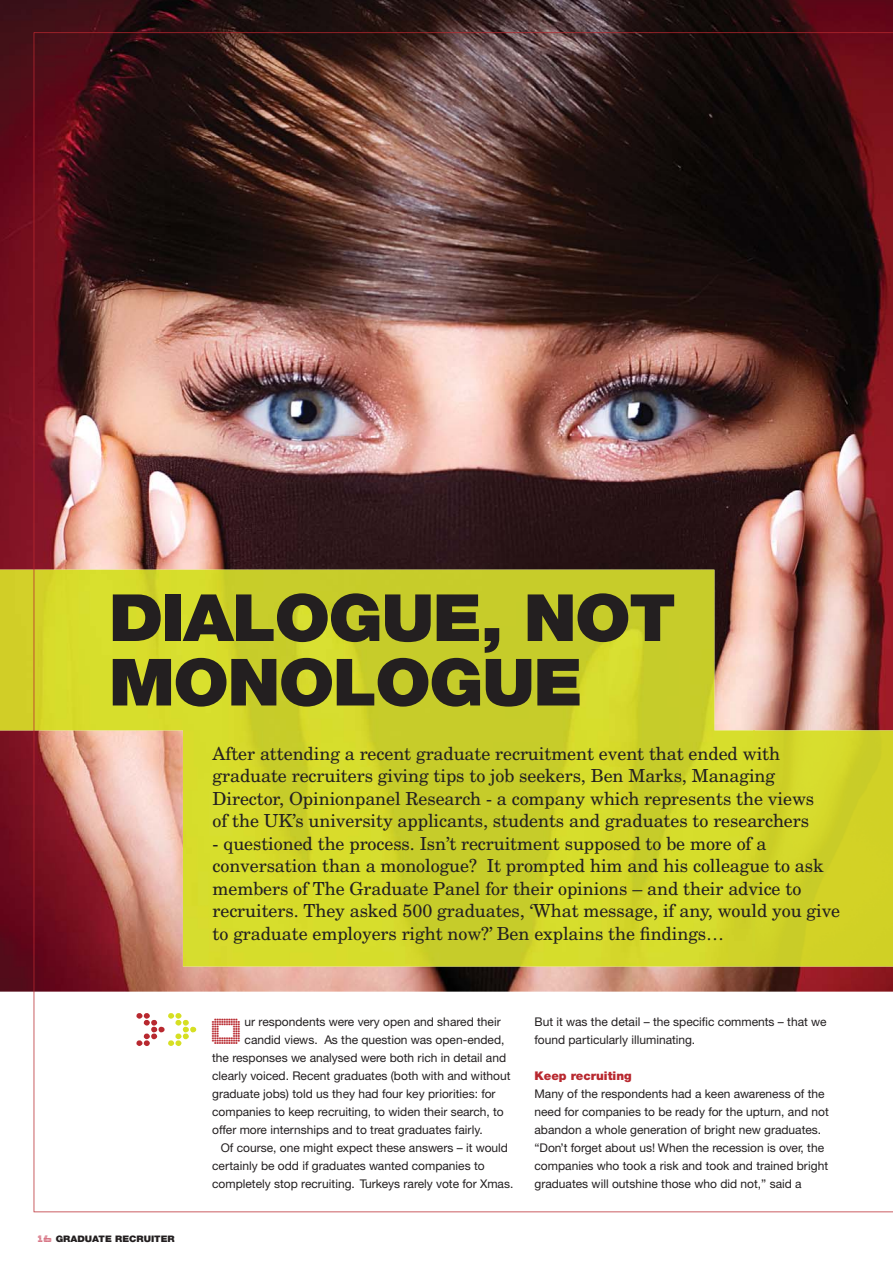
<style>
.page{position:relative;width:893px;height:1263px;background:#fff}
.page>*{position:absolute;margin:0;border:0;box-sizing:border-box;transform-origin:0 0}
.t1{font:120.45px "Clubland";color:#b8282f;scale:1.08 1}
.t2{font:900 65.1px/64.5px "Helvetica Neue CE";letter-spacing:-.025em;color:#231f20;scale:1.08 1}
.t3{font:41.4px "Clubland";color:#b8282f}
.t4{font:18px/22.5px "New Century Schlbk";letter-spacing:-.005em;color:#231f20}
.t5{font:12px/18px "Helvetica Neue CE";color:#231f20}
.t6{font:900 12px "Helvetica Neue CE";color:#b8282f}
.t7{font:900 9px "Helvetica Neue CE";color:#231f20;scale:1.08 1}
.s1{color:#d6df23}
.s2{font-family:"Clubland";font-weight:400;font-size:10.5px;color:#bd1833}
</style>
<div class="page">
<img style="left:0;top:0;width:893px;height:992px">
<img style="left:0;top:570px;width:34px;height:198px">
<img style="left:34px;top:32px;width:859px;height:1180px">
<h2 class="t2" style="left:109px;top:593px;width:526px">DIALOGUE, NOT<br>MONOLOGUE</h2>
<p class="t4" style="left:213px;top:744px;width:603px">After attending a recent graduate recruitment event that ended with graduate recruiters giving tips to job seekers, Ben Marks, Managing Director, Opinionpanel Research - a company which represents the views of the UK’s university applicants, students and graduates to researchers</p>
<p class="t4" style="left:213px;top:834px;width:629px">- questioned the process. Isn’t recruitment supposed to be more of a conversation than a monologue? It prompted him and his colleague to ask members of The Graduate Panel for their opinions – and their advice to recruiters. They asked 500 graduates, ‘What message, if any, would you give to graduate employers right now?’ Ben explains the findings…</p>
<h1 class="t1" style="left:136px;top:958px;width:66px">&gt;<span class="s1">&gt;</span></h1>
<h3 class="t3" style="left:212px;top:1007px;width:34px">O</h3>
<p class="t5" style="left:245px;top:1014px;width:258px">ur respondents were very open and shared their</p>
<p class="t5" style="left:245px;top:1032px;width:261px">candid views. As the question was open-ended,</p>
<p class="t5" style="left:212px;top:1050px;width:295px">the responses we analysed were both rich in detail and</p>
<p class="t5" style="left:212px;top:1068px;width:300px">clearly voiced. Recent graduates (both with and without</p>
<p class="t5" style="left:212px;top:1086px;width:285px">graduate jobs) told us they had four key priorities: for</p>
<p class="t5" style="left:212px;top:1104px;width:293px">companies to keep recruiting, to widen their search, to</p>
<p class="t5" style="left:212px;top:1122px;width:272px">offer more internships and to treat graduates fairly.</p>
<p class="t5" style="left:221px;top:1140px;width:289px">Of course, one might expect these answers – it would</p>
<p class="t5" style="left:212px;top:1158px;width:274px">certainly be odd if graduates wanted companies to</p>
<p class="t5" style="left:212px;top:1176px;width:303px">completely stop recruiting. Turkeys rarely vote for Xmas.</p>
<p class="t7" style="left:38px;top:1236px;width:128px"><span class="s2">16</span> GRADUATE RECRUITER</p>
<p class="t5" style="left:534px;top:1014px;width:294px">But it was the detail – the specific comments – that we found particularly illuminating.</p>
<p class="t6" style="left:534px;top:1072px;width:99px">Keep recruiting</p>
<p class="t5" style="left:534px;top:1086px;width:296px">Many of the respondents had a keen awareness of the need for companies to be ready for the upturn, and not abandon a whole generation of bright new graduates. “Don’t forget about us! When the recession is over, the companies who took a risk and took and trained bright graduates will outshine those who did not,” said a</p>
</div>
